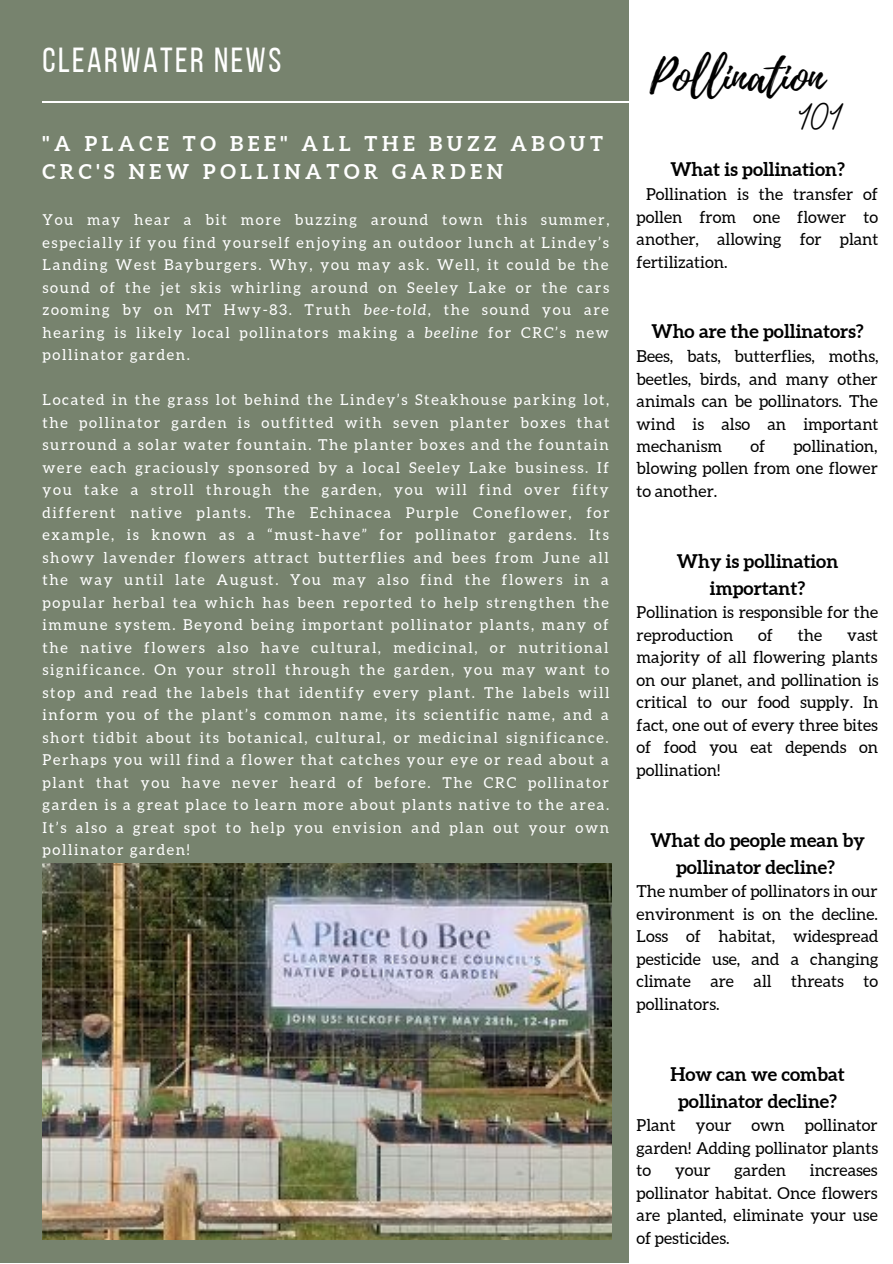
<style>
.page{position:relative;width:893px;height:1264px;background:#fff}
.page>*{position:absolute;margin:0;border:0;box-sizing:border-box;transform-origin:0 0}
.t1{font:45.9px "Playlist Script";color:#000}
.t2{font:37.05px "Nickainley";color:#000}
.t3{font:34.65px "Bebas Neue";letter-spacing:.07em;color:#fff}
.t4{font:700 20.4px/27.8px "Aleo";letter-spacing:.23em;color:#fff}
.t5{font:700 18.75px/27px "Aleo";color:#000;text-align:center}
.t6{font:16.5px/22.5px "Aleo";color:#000;text-align:justify}
.t7{font:15px/22.5px "Aleo";letter-spacing:.11em;color:#fff;text-align:justify}
.s1{font-style:italic}
</style>
<div class="page">
<div style="left:0;top:0;width:892px;height:1262px;background:#77836e"></div>
<hr style="left:43px;top:102px;width:807px;height:1px;background:#fff">
<div style="left:629px;top:0;width:263px;height:1262px;background:#fff"></div>
<img style="left:43px;top:863px;width:568px;height:375px">
<h3 class="t3" style="left:43px;top:46px;width:240px">CLEARWATER NEWS</h3>
<h3 class="t4" style="left:43px;top:130px;width:562px">"A PLACE TO BEE" ALL THE BUZZ ABOUT<br>CRC'S NEW POLLINATOR GARDEN</h3>
<p class="t7" style="left:43px;top:209px;width:568px">You may hear a bit more buzzing around town this summer, especially if you find yourself enjoying an outdoor lunch at Lindey’s Landing West Bayburgers. Why, you may ask. Well, it could be the sound of the jet skis whirling around on Seeley Lake or the cars zooming by on MT Hwy-83. Truth <span class="s1">bee-told</span>, the sound you are hearing is likely local pollinators making a <span class="s1">beeline</span> for CRC’s new pollinator garden.</p>
<p class="t7" style="left:43px;top:388px;width:568px">Located in the grass lot behind the Lindey’s Steakhouse parking lot, the pollinator garden is outfitted with seven planter boxes that surround a solar water fountain. The planter boxes and the fountain were each graciously sponsored by a local Seeley Lake business. If you take a stroll through the garden, you will find over fifty different native plants. The Echinacea Purple Coneflower, for example, is known as a “must-have” for pollinator gardens. Its showy lavender flowers attract butterflies and bees from June all the way until late August. You may also find the flowers in a popular herbal tea which has been reported to help strengthen the immune system. Beyond being important pollinator plants, many of the native flowers also have cultural, medicinal, or nutritional significance. On your stroll through the garden, you may want to stop and read the labels that identify every plant. The labels will inform you of the plant’s common name, its scientific name, and a short tidbit about its botanical, cultural, or medicinal significance.<br>Perhaps you will find a flower that catches your eye or read about a plant that you have never heard of before. The CRC pollinator garden is a great place to learn more about plants native to the area.<br>It’s also a great spot to help you envision and plan out your own pollinator garden!</p>
<h1 class="t1" style="left:649px;top:44px;width:176px">Pollination</h1>
<h2 class="t2" style="left:799px;top:93px;width:45px">101</h2>
<p class="t5" style="left:670px;top:156px;width:176px">What is pollination?</p>
<p class="t6" style="left:636px;top:183px;width:243px;text-indent:9px">Pollination is the transfer of pollen from one flower to another, allowing for plant fertilization.</p>
<p class="t5" style="left:651px;top:318px;width:214px">Who are the pollinators?</p>
<p class="t6" style="left:636px;top:345px;width:243px">Bees, bats, butterflies, moths, beetles, birds, and many other animals can be pollinators. The wind is also an important mechanism</p>
<p class="t6" style="left:636px;top:435px;width:243px;text-indent:157px">pollination, blowing pollen from one flower to another.</p>
<p class="t6" style="left:750px;top:435px;width:16px">of</p>
<p class="t5" style="left:677px;top:547px;width:163px">Why is pollination important?</p>
<p class="t6" style="left:636px;top:601px;width:243px">Pollination is responsible for the reproduction</p>
<p class="t6" style="left:758px;top:623px;width:16px">of</p>
<p class="t6" style="left:797px;top:623px;width:26px">the</p>
<p class="t6" style="left:636px;top:623px;width:243px;text-indent:211px">vast majority of all flowering plants on our planet, and pollination is critical to our food supply. In fact, one out of every three bites of food you eat depends on pollination!</p>
<p class="t5" style="left:650px;top:826px;width:216px">What do people mean by pollinator decline?</p>
<p class="t6" style="left:636px;top:880px;width:243px">The number of pollinators in our environment is on the decline.<br>Loss of habitat, widespread pesticide use, and a changing climate are all threats to pollinators.</p>
<p class="t5" style="left:670px;top:1060px;width:176px">How can we combat pollinator decline?</p>
<p class="t6" style="left:636px;top:1114px;width:243px">Plant your own pollinator garden! Adding pollinator plants to</p>
<p class="t6" style="left:675px;top:1159px;width:37px">your</p>
<p class="t6" style="left:734px;top:1159px;width:53px">garden</p>
<p class="t6" style="left:636px;top:1159px;width:243px;text-indent:173px">increases pollinator habitat. Once flowers are planted, eliminate your use of pesticides.</p>
</div>
